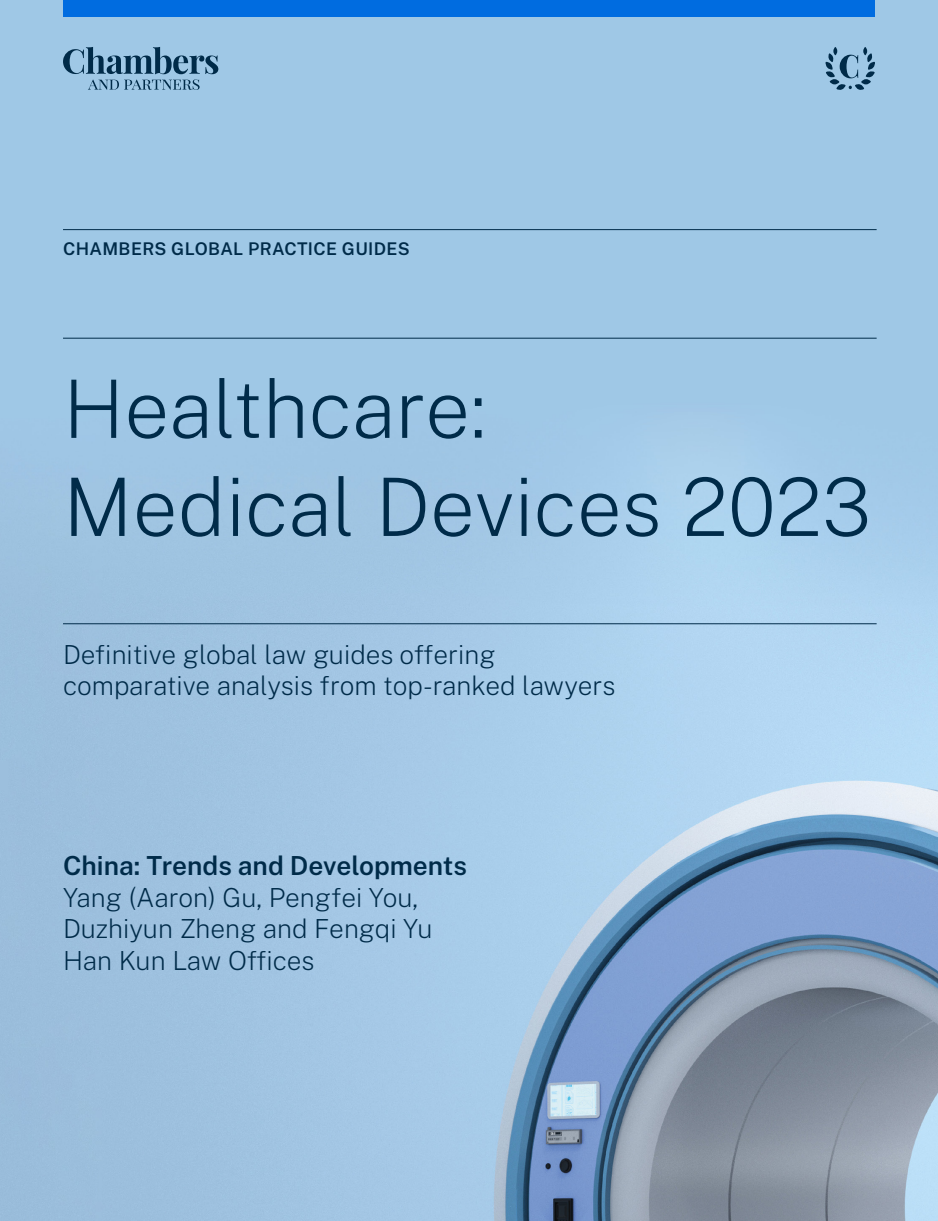
<style>
.page{position:relative;width:938px;height:1221px;background:#fff}
.page>*{position:absolute;margin:0;border:0;box-sizing:border-box;transform-origin:0 0}
._01_Large_Heading{font:200 80.5px/98px "Public Sans";color:#002b49}
._02_Subheading_w_o_rule{font:200 26.25px/31.5px "Public Sans";color:#002b49}
._02_Subheading{font:200 26.25px/31.5px "Public Sans";color:#002b49}
._00_Small_Header{font:600 17.5px "Public Sans";letter-spacing:.02em;color:#002b49}
.s1{font-weight:600}
</style>
<div class="page">
<img style="left:0;top:0;width:938px;height:1220px">
<div style="left:63px;top:0;width:812px;height:17px;background:#006ce0"></div>
<svg style="left:825px;top:47px;width:50px;height:43px;background:#759fbd"></svg>
<svg style="left:63px;top:47px;width:155px;height:43px;background:#749dbb"></svg>
<hr style="left:63px;top:229px;width:813px;height:1px;background:#002b49">
<hr style="left:63px;top:338px;width:813px;height:1px;background:#002b49">
<hr style="left:63px;top:623px;width:813px;height:1px;background:#002b49">
<p class="_00_Small_Header" style="left:63px;top:235px;width:348px">CHAMBERS GLOBAL PRACTICE GUIDES</p>
<p class="_01_Large_Heading" style="left:63px;top:354px;width:809px">Healthcare:<br>Medical Devices 2023</p>
<p class="_02_Subheading" style="left:63px;top:637px;width:554px">Definitive global law guides offering comparative analysis from top-ranked lawyers</p>
<p class="_02_Subheading_w_o_rule" style="left:63px;top:848px;width:405px"><span class="s1">China: Trends and Developments<br></span>Yang (Aaron) Gu, Pengfei You,<br>Duzhiyun Zheng and Fengqi Yu<br>Han Kun Law Offices</p>
</div>
